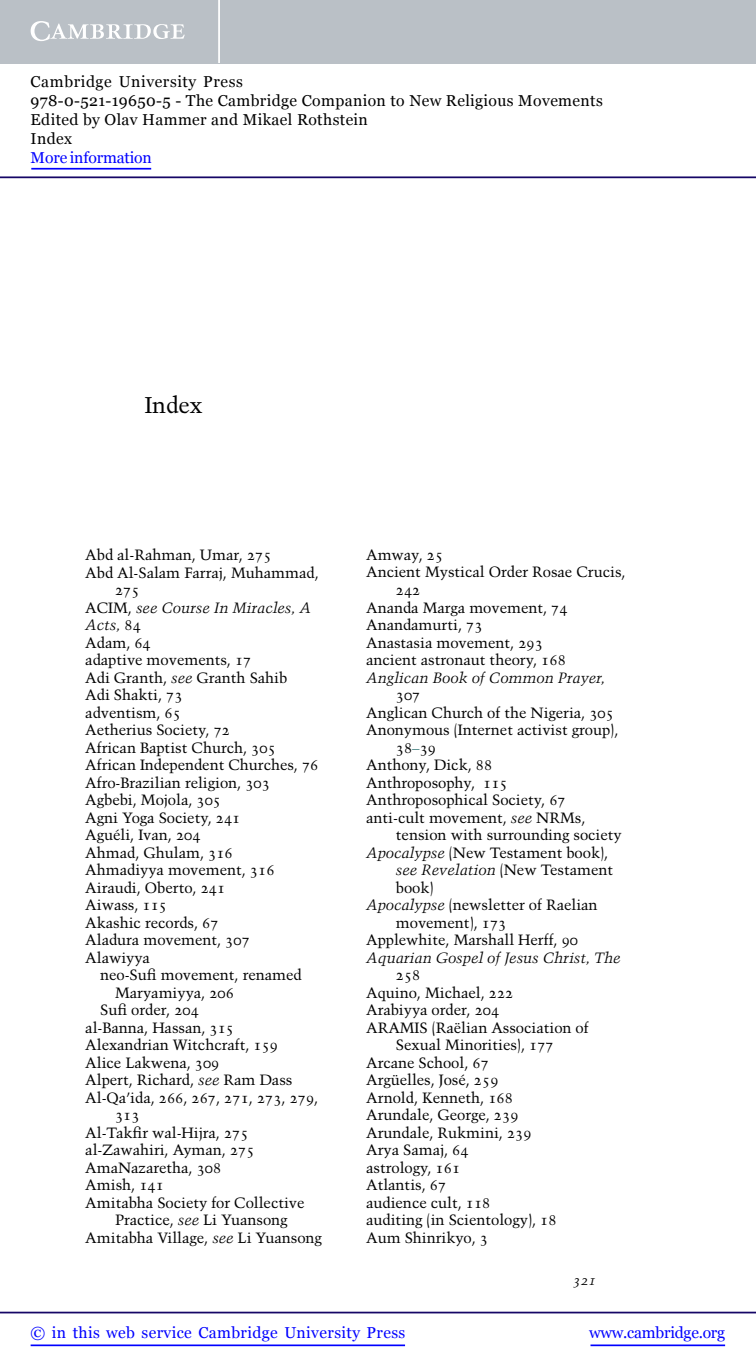
<style>
.page{position:relative;width:756px;height:1371px;background:#fff}
.page>*{position:absolute;margin:0;border:0;box-sizing:border-box;transform-origin:0 0}
.t1{font:22.75px "Trump Mediaeval LT Std";letter-spacing:-.005em;color:#000}
.t2{font:15.75px/18.9px "Georgia";letter-spacing:.025em;color:#000}
.t3{font:15.75px "Georgia";letter-spacing:.025em;color:#00f}
.t4{font:15.75px "Georgia";letter-spacing:-.015em;color:#00f}
.t5{font:15.75px "Georgia";letter-spacing:-.01em;color:#00f}
.t6{font:14.88px "Trump Mediaeval LT Std";letter-spacing:-.005em;color:#000}
.t7{font:italic 14.88px "Trump Mediaeval LT Std";letter-spacing:-.005em;color:#000}
.t8{font:italic 14px "Trump Mediaeval LT Std";color:#000}
.s1{font-style:normal}
.s2{font-style:italic}
.s3{color:#418080}
</style>
<div class="page">
<hr style="left:591px;top:1344px;width:134px;height:1px;background:#00f">
<hr style="left:0;top:1311px;width:756px;height:2px;background:#150666">
<hr style="left:31px;top:1344px;width:374px;height:1px;background:#00f">
<div style="left:0;top:0;width:756px;height:63px;background:#bac0c6"></div>
<svg style="left:31px;top:21px;width:154px;height:20px"></svg>
<hr style="left:218px;top:0;width:2px;height:63px;background:#fff">
<hr style="left:0;top:176px;width:756px;height:2px;background:#150666">
<hr style="left:31px;top:168px;width:120px;height:1px;background:#00f">
<p class="t2" style="left:31px;top:72px;width:574px">Cambridge University Press<br>978-0-521-19650-5 - The Cambridge Companion to New Religious Movements Edited by Olav Hammer and Mikael Rothstein<br>Index</p>
<p class="t5" style="left:31px;top:148px;width:123px">More information</p>
<p class="t1" style="left:145px;top:391px;width:59px">Index</p>
<p class="t6" style="left:85px;top:546px;width:188px">Abd al-Rahman, Umar, 275</p>
<p class="t6" style="left:85px;top:563px;width:235px">Abd Al-Salam Farraj, Muhammad,</p>
<p class="t6" style="left:115px;top:581px;width:26px">275</p>
<p class="t7" style="left:85px;top:598px;width:227px"><span class="s1">ACIM,</span> see Course In Miracles, A</p>
<p class="t7" style="left:85px;top:616px;width:57px">Acts, <span class="s1">84</span></p>
<p class="t6" style="left:85px;top:633px;width:67px">Adam, 64</p>
<p class="t6" style="left:85px;top:651px;width:168px">adaptive movements, 17</p>
<p class="t6" style="left:85px;top:668px;width:204px">Adi Granth, <span class="s2">see</span> Granth Sahib</p>
<p class="t6" style="left:85px;top:686px;width:99px">Adi Shakti, 73</p>
<p class="t6" style="left:85px;top:703px;width:97px">adventism, 65</p>
<p class="t6" style="left:85px;top:721px;width:146px">Aetherius Society, 72</p>
<p class="t6" style="left:85px;top:738px;width:192px">African Baptist Church, 305</p>
<p class="t6" style="left:85px;top:756px;width:235px">African Independent Churches, 76</p>
<p class="t6" style="left:85px;top:773px;width:186px">Afro-Brazilian religion, 303</p>
<p class="t6" style="left:85px;top:791px;width:137px">Agbebi, Mojola, 305</p>
<p class="t6" style="left:85px;top:808px;width:157px">Agni Yoga Society, 241</p>
<p class="t6" style="left:85px;top:826px;width:117px">Aguéli, Ivan, 204</p>
<p class="t6" style="left:85px;top:843px;width:149px">Ahmad, Ghulam, 316</p>
<p class="t6" style="left:85px;top:861px;width:191px">Ahmadiyya movement, 316</p>
<p class="t6" style="left:85px;top:878px;width:142px">Airaudi, Oberto, 241</p>
<p class="t6" style="left:85px;top:896px;width:83px">Aiwass, 115</p>
<p class="t6" style="left:85px;top:913px;width:135px">Akashic records, 67</p>
<p class="t6" style="left:85px;top:931px;width:166px">Aladura movement, 307</p>
<p class="t6" style="left:85px;top:948px;width:66px">Alawiyya</p>
<p class="t6" style="left:100px;top:966px;width:203px">neo-Sufi movement, renamed</p>
<p class="t6" style="left:115px;top:983px;width:120px">Maryamiyya, 206</p>
<p class="t6" style="left:100px;top:1001px;width:100px">Sufi order, 204</p>
<p class="t6" style="left:85px;top:1018px;width:150px">al-Banna, Hassan, 315</p>
<p class="t6" style="left:85px;top:1036px;width:194px">Alexandrian Witchcraft, 159</p>
<p class="t6" style="left:85px;top:1053px;width:136px">Alice Lakwena, 309</p>
<p class="t6" style="left:85px;top:1071px;width:209px">Alpert, Richard, <span class="s2">see</span> Ram Dass</p>
<p class="t6" style="left:85px;top:1088px;width:235px">Al-Qa’ida, 266, 267, 271, 273, 279,</p>
<p class="t6" style="left:115px;top:1105px;width:26px">313</p>
<p class="t6" style="left:85px;top:1123px;width:165px">Al-Takfir wal-Hijra, 275</p>
<p class="t6" style="left:85px;top:1140px;width:171px">al-Zawahiri, Ayman, 275</p>
<p class="t6" style="left:85px;top:1158px;width:138px">AmaNazaretha, 308</p>
<p class="t6" style="left:85px;top:1175px;width:80px">Amish, 141</p>
<p class="t6" style="left:85px;top:1193px;width:221px">Amitabha Society for Collective</p>
<p class="t6" style="left:115px;top:1210px;width:174px">Practice, <span class="s2">see</span> Li Yuansong</p>
<p class="t6" style="left:85px;top:1228px;width:238px">Amitabha Village, <span class="s2">see</span> Li Yuansong</p>
<p class="t6" style="left:366px;top:545px;width:79px">Amway, 25</p>
<p class="t6" style="left:366px;top:563px;width:261px">Ancient Mystical Order Rosae Crucis,</p>
<p class="t6" style="left:396px;top:580px;width:26px">242</p>
<p class="t6" style="left:366px;top:598px;width:203px">Ananda Marga movement, 74</p>
<p class="t6" style="left:366px;top:615px;width:118px">Anandamurti, 73</p>
<p class="t6" style="left:366px;top:633px;width:178px">Anastasia movement, 293</p>
<p class="t6" style="left:366px;top:650px;width:201px">ancient astronaut theory, 168</p>
<p class="t7" style="left:366px;top:668px;width:241px">Anglican Book of Common Prayer,</p>
<p class="t6" style="left:396px;top:685px;width:26px">307</p>
<p class="t6" style="left:366px;top:703px;width:249px">Anglican Church of the Nigeria, 305</p>
<p class="t6" style="left:366px;top:720px;width:254px">Anonymous (Internet activist group),</p>
<p class="t6" style="left:396px;top:738px;width:42px">38<span class="s3">–</span>39</p>
<p class="t6" style="left:366px;top:755px;width:128px">Anthony, Dick, 88</p>
<p class="t6" style="left:366px;top:773px;width:143px">Anthroposophy, 115</p>
<p class="t6" style="left:366px;top:790px;width:201px">Anthroposophical Society, 67</p>
<p class="t6" style="left:366px;top:808px;width:221px">anti-cult movement, <span class="s2">see</span> NRMs,</p>
<p class="t6" style="left:396px;top:825px;width:227px">tension with surrounding society</p>
<p class="t6" style="left:366px;top:843px;width:244px"><span class="s2">Apocalypse</span> (New Testament book),</p>
<p class="t7" style="left:396px;top:860px;width:219px">see Revelation <span class="s1">(New Testament</span></p>
<p class="t6" style="left:396px;top:878px;width:39px">book)</p>
<p class="t6" style="left:366px;top:895px;width:233px"><span class="s2">Apocalypse</span> (newsletter of Raelian</p>
<p class="t6" style="left:396px;top:913px;width:112px">movement), 173</p>
<p class="t6" style="left:366px;top:930px;width:214px">Applewhite, Marshall Herff, 90</p>
<p class="t7" style="left:366px;top:948px;width:256px">Aquarian Gospel of Jesus Christ, The</p>
<p class="t6" style="left:396px;top:965px;width:26px">258</p>
<p class="t6" style="left:366px;top:983px;width:149px">Aquino, Michael, 222</p>
<p class="t6" style="left:366px;top:1000px;width:135px">Arabiyya order, 204</p>
<p class="t6" style="left:366px;top:1018px;width:224px">ARAMIS (Raëlian Association of</p>
<p class="t6" style="left:396px;top:1035px;width:159px">Sexual Minorities), 177</p>
<p class="t6" style="left:366px;top:1053px;width:124px">Arcane School, 67</p>
<p class="t6" style="left:366px;top:1070px;width:134px">Argüelles, José, 259</p>
<p class="t6" style="left:366px;top:1088px;width:148px">Arnold, Kenneth, 168</p>
<p class="t6" style="left:366px;top:1105px;width:154px">Arundale, George, 239</p>
<p class="t6" style="left:366px;top:1123px;width:167px">Arundale, Rukmini, 239</p>
<p class="t6" style="left:366px;top:1140px;width:104px">Arya Samaj, 64</p>
<p class="t6" style="left:366px;top:1158px;width:96px">astrology, 161</p>
<p class="t6" style="left:366px;top:1175px;width:82px">Atlantis, 67</p>
<p class="t6" style="left:366px;top:1193px;width:126px">audience cult, 118</p>
<p class="t6" style="left:366px;top:1210px;width:192px">auditing (in Scientology), 18</p>
<p class="t6" style="left:366px;top:1228px;width:124px">Aum Shinrikyo, 3</p>
<p class="t8" style="left:573px;top:1271px;width:25px">321</p>
<p class="t3" style="left:31px;top:1323px;width:376px">© in this web service Cambridge University Press</p>
<p class="t4" style="left:589px;top:1323px;width:137px">www.cambridge.org</p>
</div>
